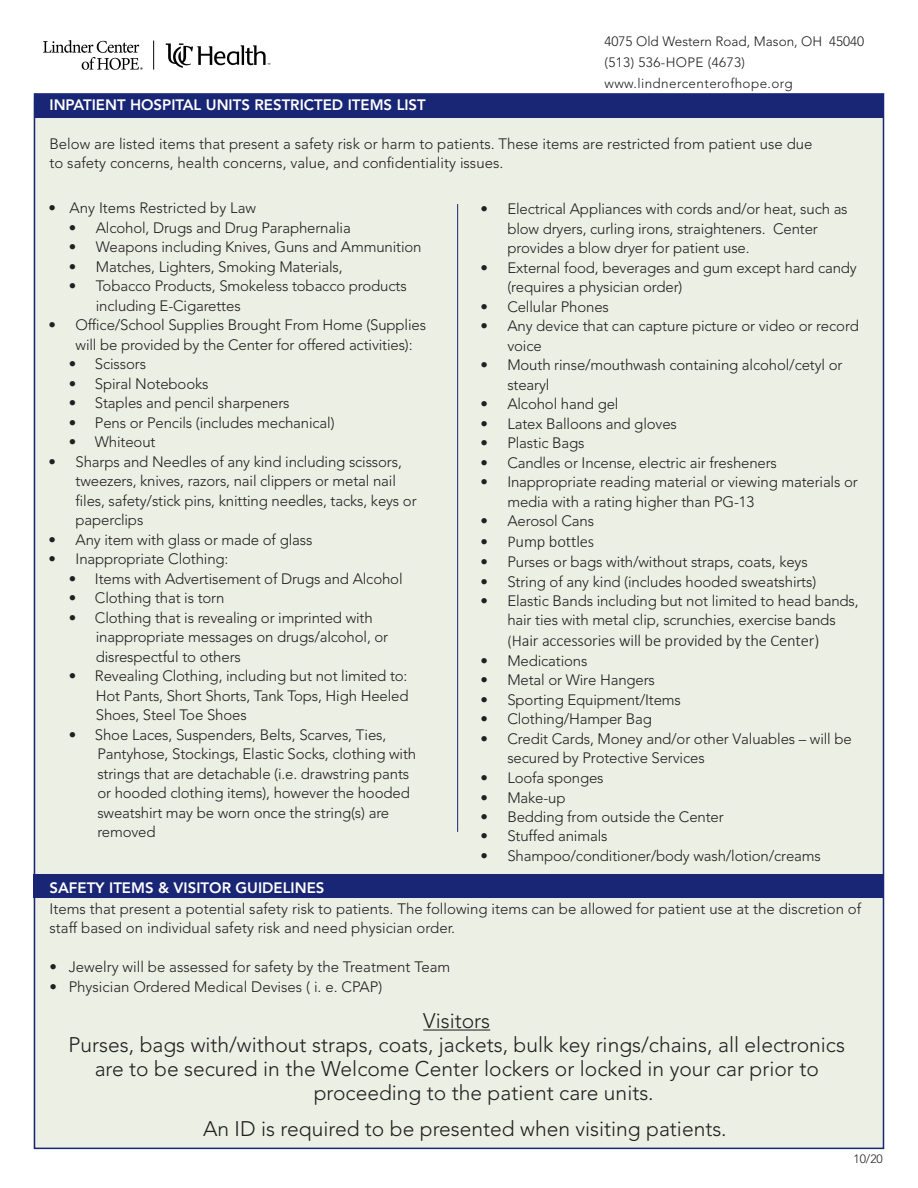
<style>
.page{position:relative;width:918px;height:1188px;background:#fff}
.page>*{position:absolute;margin:0;border:0;box-sizing:border-box;transform-origin:0 0}
.t1{font:300 21px/24px "Avenir LT Std";color:#231f20;text-align:center}
.t2{font:300 16.5px "Calibri";letter-spacing:-.01em;color:#231f20}
.t3{font:300 15px/19.5px "Avenir LT Std";letter-spacing:-.01em;color:#231f20}
.t4{font:800 15px "Avenir LT Std";color:#fff}
.t5{font:300 13.5px "Avenir LT Std";letter-spacing:.03em;color:#231f20}
.t6{font:300 13.5px "Avenir LT Std";color:#231f20}
.t7{font:300 12px "Avenir LT Std";color:#231f20}
.s1{font-family:"Avenir LT Std";font-size:15px}
.s2{font-size:15px}
</style>
<div class="page">
<div style="left:33px;top:101px;width:851px;height:1047px;background:#ebefe4"></div>
<div style="left:34px;top:94px;width:850px;height:24px;background:#192575"></div>
<img style="left:43px;top:40px;width:228px;height:30px">
<div style="left:33px;top:874px;width:851px;height:24px;background:#192575"></div>
<hr style="left:423px;top:1029px;width:67px;height:2px;background:#231f20">
<hr style="left:457px;top:204px;width:1px;height:628px;background:#192575">
<p class="t6" style="left:604px;top:34px;width:261px">4075 Old Western Road, Mason, OH 45040</p>
<p class="t5" style="left:604px;top:55px;width:142px">(513) 536-HOPE (4673)</p>
<p class="t5" style="left:604px;top:76px;width:190px">www.lindnercenterofhope.org</p>
<p class="t4" style="left:50px;top:96px;width:378px">INPATIENT HOSPITAL UNITS RESTRICTED ITEMS LIST</p>
<p class="t3" style="left:50px;top:134px;width:765px">Below are listed items that present a safety risk or harm to patients. These items are restricted from patient use due to safety concerns, health concerns, value, and confidentiality issues.</p>
<p class="t3" style="left:49px;top:198px;width:209px">• Any Items Restricted by Law</p>
<p class="t3" style="left:69px;top:218px;width:283px">• Alcohol, Drugs and Drug Paraphernalia</p>
<p class="t3" style="left:69px;top:237px;width:354px">• Weapons including Knives, Guns and Ammunition</p>
<p class="t3" style="left:69px;top:257px;width:275px">• Matches, Lighters, Smoking Materials,</p>
<p class="t3" style="left:96px;top:276px;width:312px;text-indent:-27px">• Tobacco Products, Smokeless tobacco products including E-Cigarettes</p>
<p class="t3" style="left:76px;top:315px;width:352px;text-indent:-27px">• Office/School Supplies Brought From Home (Supplies will be provided by the Center for offered activities):</p>
<p class="t3" style="left:69px;top:354px;width:79px">• Scissors</p>
<p class="t3" style="left:69px;top:374px;width:141px">• Spiral Notebooks</p>
<p class="t3" style="left:69px;top:393px;width:222px">• Staples and pencil sharpeners</p>
<p class="t3" style="left:69px;top:413px;width:267px">• Pens or Pencils (includes mechanical)</p>
<p class="t3" style="left:69px;top:432px;width:88px">• Whiteout</p>
<p class="t3" style="left:76px;top:452px;width:343px;text-indent:-27px">• Sharps and Needles of any kind including scissors, tweezers, knives, razors, nail clippers or metal nail files, safety/stick pins, knitting needles, tacks, keys or paperclips</p>
<p class="t3" style="left:49px;top:530px;width:265px">• Any item with glass or made of glass</p>
<p class="t3" style="left:49px;top:549px;width:181px">• Inappropriate Clothing:</p>
<p class="t3" style="left:69px;top:569px;width:335px">• Items with Advertisement of Drugs and Alcohol</p>
<p class="t3" style="left:69px;top:588px;width:157px">• Clothing that is torn</p>
<p class="t3" style="left:69px;top:608px;width:305px">• Clothing that is revealing or imprinted with</p>
<p class="t3" style="left:96px;top:627px;width:294px">inappropriate messages on drugs/alcohol, or</p>
<p class="t3" style="left:96px;top:647px;width:147px">disrespectful to others</p>
<p class="t3" style="left:69px;top:666px;width:340px">• Revealing Clothing, including but not limited to:</p>
<p class="t3" style="left:96px;top:686px;width:314px">Hot Pants, Short Shorts, Tank Tops, High Heeled</p>
<p class="t3" style="left:96px;top:705px;width:152px">Shoes, Steel Toe Shoes</p>
<p class="t3" style="left:69px;top:725px;width:319px">• Shoe Laces, Suspenders, Belts, Scarves, Ties,</p>
<p class="t3" style="left:97px;top:744px;width:320px">Pantyhose, Stockings, Elastic Socks, clothing with</p>
<p class="t3" style="left:97px;top:764px;width:313px">strings that are detachable (i.e. drawstring pants</p>
<p class="t3" style="left:97px;top:783px;width:314px">or hooded clothing items), however the hooded</p>
<p class="t3" style="left:97px;top:803px;width:293px">sweatshirt may be worn once the string(s) are</p>
<p class="t3" style="left:97px;top:822px;width:60px">removed</p>
<p class="t3" style="left:507px;top:199px;width:342px;text-indent:-27px">• Electrical Appliances with cords and/or heat, such as blow dryers, curling irons, straighteners. Center provides a blow dryer for patient use.</p>
<p class="t3" style="left:507px;top:258px;width:351px;text-indent:-27px">• External food, beverages and gum except hard candy (requires a physician order)</p>
<p class="t3" style="left:480px;top:297px;width:130px">• Cellular Phones</p>
<p class="t3" style="left:507px;top:316px;width:353px;text-indent:-27px">• Any device that can capture picture or video or record voice</p>
<p class="t3" style="left:507px;top:355px;width:337px;text-indent:-27px">• Mouth rinse/mouthwash containing alcohol/cetyl or stearyl</p>
<p class="t3" style="left:480px;top:394px;width:140px">• Alcohol hand gel</p>
<p class="t3" style="left:480px;top:414px;width:198px">• Latex Balloons and gloves</p>
<p class="t3" style="left:480px;top:433px;width:106px">• Plastic Bags</p>
<p class="t3" style="left:480px;top:453px;width:298px">• Candles or Incense, electric air fresheners</p>
<p class="t3" style="left:507px;top:472px;width:352px;text-indent:-27px">• Inappropriate reading material or viewing materials or media with a rating higher than PG-13</p>
<p class="t3" style="left:480px;top:511px;width:115px">• Aerosol Cans</p>
<p class="t2" style="left:480px;top:531px;width:115px"><span class="s1">•</span> Pump bottles</p>
<p class="t3" style="left:480px;top:552px;width:329px">• Purses or bags with/without straps, coats, keys</p>
<p class="t3" style="left:480px;top:572px;width:337px">• String of any kind (includes hooded sweatshirts)</p>
<p class="t3" style="left:480px;top:591px;width:380px;text-align:center">• Elastic Bands including but not limited to head bands, hair ties with metal clip, scrunchies, exercise bands</p>
<p class="t2" style="left:507px;top:630px;width:313px"><span class="s2">(</span>Hair accessories will be provided by the Center)</p>
<p class="t3" style="left:480px;top:651px;width:109px">• Medications</p>
<p class="t3" style="left:480px;top:671px;width:176px">• Metal or Wire Hangers</p>
<p class="t3" style="left:480px;top:690px;width:202px">• Sporting Equipment/Items</p>
<p class="t3" style="left:480px;top:710px;width:173px">• Clothing/Hamper Bag</p>
<p class="t3" style="left:507px;top:729px;width:346px;text-indent:-27px">• Credit Cards, Money and/or other Valuables – will be secured by Protective Services</p>
<p class="t3" style="left:480px;top:768px;width:125px">• Loofa sponges</p>
<p class="t3" style="left:480px;top:788px;width:87px">• Make-up</p>
<p class="t3" style="left:480px;top:807px;width:245px">• Bedding from outside the Center</p>
<p class="t3" style="left:480px;top:827px;width:129px">• Stuffed animals</p>
<p class="t3" style="left:480px;top:846px;width:342px">• Shampoo/conditioner/body wash/lotion/creams</p>
<p class="t4" style="left:50px;top:879px;width:276px">SAFETY ITEMS &amp; VISITOR GUIDELINES</p>
<p class="t3" style="left:50px;top:899px;width:813px">Items that present a potential safety risk to patients. The following items can be allowed for patient use at the discretion of staff based on individual safety risk and need physician order.</p>
<p class="t3" style="left:50px;top:958px;width:402px">• Jewelry will be assessed for safety by the Treatment Team</p>
<p class="t3" style="left:50px;top:977px;width:334px">• Physician Ordered Medical Devises ( i. e. CPAP)</p>
<p class="t1" style="left:423px;top:1009px;width:69px">Visitors</p>
<p class="t1" style="left:69px;top:1033px;width:778px">Purses, bags with/without straps, coats, jackets, bulk key rings/chains, all electronics are to be secured in the Welcome Center lockers or locked in your car prior to</p>
<p class="t1" style="left:314px;top:1081px;width:342px">proceeding to the patient care units.</p>
<p class="t1" style="left:203px;top:1117px;width:525px">An ID is required to be presented when visiting patients.</p>
<p class="t7" style="left:854px;top:1152px;width:31px">10/20</p>
</div>
